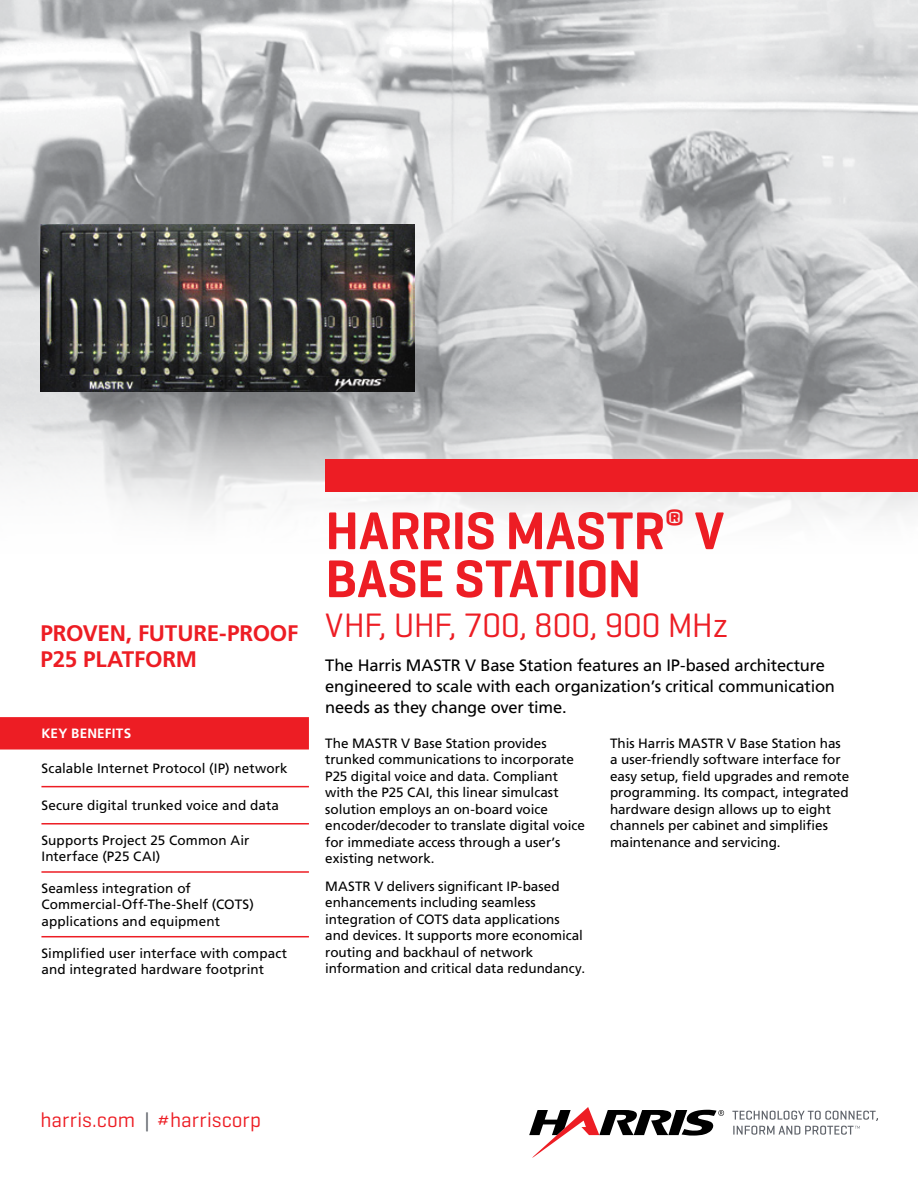
<style>
.page{position:relative;width:918px;height:1188px;background:#fff}
.page>*{position:absolute;margin:0;border:0;box-sizing:border-box;transform-origin:0 0}
.t1{font:600 54px/48px "Geogrotesque";letter-spacing:-.005em;color:#ed1d24}
.t2{font:34.5px "Geogrotesque";letter-spacing:-.005em;color:#ed1d24}
.t3{font:700 22.5px/25.5px "Frutiger LT Std";letter-spacing:-.01em;color:#ed1d24}
.t4{font:21px "Geogrotesque";letter-spacing:.005em;color:#ed1d24}
.t5{font:16.5px/21px "Frutiger LT Std";letter-spacing:-.01em;color:#000}
.t6{font:13.5px/16.5px "Frutiger LT Std";color:#000}
.t7{font:700 13.5px "Frutiger LT Std";letter-spacing:.015em;color:#fff}
.s1{color:#5f636a}
</style>
<div class="page">
<svg style="left:529px;top:1107px;width:195px;height:51px"></svg>
<svg style="left:732px;top:1111px;width:146px;height:24px"></svg>
<img style="left:0;top:0;width:918px;height:519px">
<img style="left:40px;top:225px;width:374px;height:166px">
<div style="left:0;top:717px;width:309px;height:33px;background:#ed1d24"></div>
<hr style="left:41px;top:786px;width:268px;height:1px;background:#ed1d24">
<hr style="left:41px;top:823px;width:268px;height:2px;background:#ed1d24">
<hr style="left:41px;top:871px;width:268px;height:2px;background:#ed1d24">
<hr style="left:41px;top:936px;width:268px;height:1px;background:#ed1d24">
<div style="left:325px;top:459px;width:593px;height:32px;background:#ed1d24"></div>
<h3 class="t3" style="left:40px;top:621px;width:259px">PROVEN, FUTURE-PROOF<br>P25 PLATFORM</h3>
<p class="t7" style="left:41px;top:726px;width:91px">KEY BENEFITS</p>
<p class="t6" style="left:41px;top:760px;width:248px">Scalable Internet Protocol (IP) network</p>
<p class="t6" style="left:41px;top:797px;width:239px">Secure digital trunked voice and data</p>
<p class="t6" style="left:41px;top:832px;width:210px">Supports Project 25 Common Air<br>Interface (P25 CAI)</p>
<p class="t6" style="left:41px;top:880px;width:214px">Seamless integration of<br>Commercial-Off-The-Shelf (COTS) applications and equipment</p>
<p class="t6" style="left:41px;top:945px;width:247px">Simplified user interface with compact and integrated hardware footprint</p>
<h1 class="t1" style="left:325px;top:506px;width:401px">HARRIS MASTR<sup>®</sup> V<br>BASE STATION</h1>
<h2 class="t2" style="left:325px;top:604px;width:405px">VHF, UHF, 700, 800, 900 MHz</h2>
<p class="t5" style="left:325px;top:655px;width:511px">The Harris MASTR V Base Station features an IP-based architecture engineered to scale with each organization’s critical communication needs as they change over time.</p>
<p class="t6" style="left:325px;top:735px;width:261px">The MASTR V Base Station provides trunked communications to incorporate P25 digital voice and data. Compliant with the P25 CAI, this linear simulcast solution employs an on-board voice encoder/decoder to translate digital voice for immediate access through a user’s existing network.</p>
<p class="t6" style="left:325px;top:878px;width:261px">MASTR V delivers significant IP-based enhancements including seamless integration of COTS data applications and devices. It supports more economical routing and backhaul of network information and critical data redundancy.</p>
<p class="t6" style="left:610px;top:735px;width:241px">This Harris MASTR V Base Station has a user-friendly software interface for easy setup, field upgrades and remote programming. Its compact, integrated hardware design allows up to eight channels per cabinet and simplifies maintenance and servicing.</p>
<h3 class="t4" style="left:40px;top:1107px;width:222px">harris.com <span class="s1">|</span> #harriscorp</h3>
</div>
